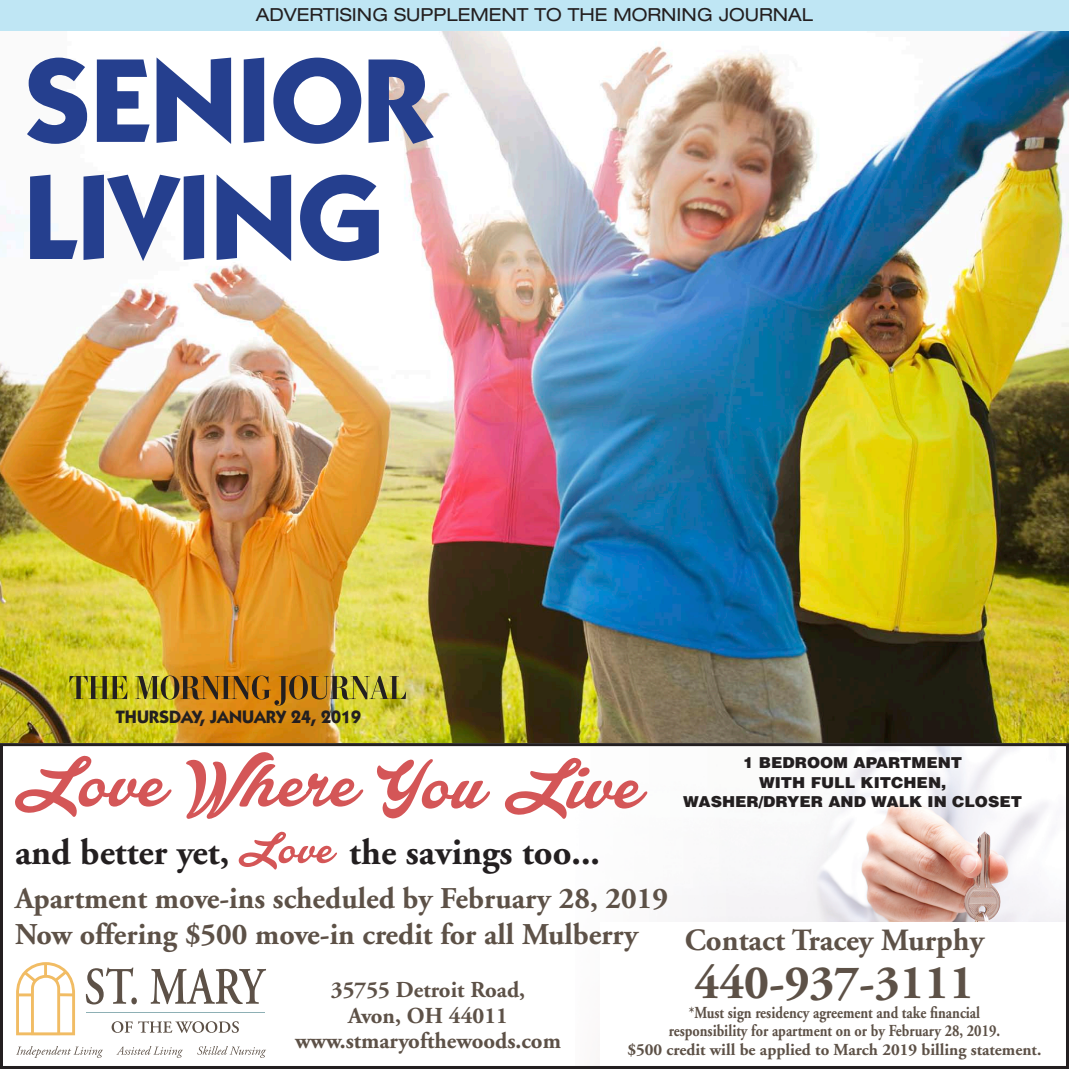
<style>
.page{position:relative;width:1069px;height:1069px;background:#fff}
.page>*{position:absolute;margin:0;border:0;box-sizing:border-box;transform-origin:0 0}
.t1{font:700 120px/117px "Itc Kabel";color:#253f8e}
.t2{font:700 48px "Adobe Garamond";color:#5d5147}
.t3{font:700 36.6px "Adobe Garamond";color:#231f20}
.t4{font:700 30.9px "Adobe Garamond";color:#5d5147}
.t5{font:700 30.15px/36.2px "Adobe Garamond";color:#5d5147}
.t6{font:700 22.8px/25.7px "Adobe Garamond";color:#5d5147;text-align:center}
.t7{font:expanded 18px "Helvetica Neue LT Std";color:#231f20}
.t8{font:700 18px "Itc Kabel";color:#231f20}
.t9{font:700 16.8px/18.1px "Adobe Garamond";color:#5d5147;text-align:center;scale:.85 1}
.t10{font:900 15.15px/19.6px "Helvetica";color:#231f20;text-align:center;scale:1.04 1}
</style>
<div class="page">
<img style="left:0;top:31px;width:1068px;height:711px">
<img style="left:647px;top:747px;width:417px;height:174px">
<svg style="left:238px;top:831px;width:99px;height:38px"></svg>
<svg style="left:15px;top:752px;width:348px;height:66px"></svg>
<svg style="left:377px;top:757px;width:270px;height:61px"></svg>
<svg style="left:16px;top:962px;width:59px;height:73px"></svg>
<hr style="left:86px;top:1012px;width:178px;height:1px;background:#8eb0b5">
<svg style="left:112px;top:1021px;width:20px;height:11px"></svg>
<svg style="left:138px;top:1021px;width:101px;height:11px"></svg>
<svg style="left:86px;top:967px;width:47px;height:37px"></svg>
<div style="left:131px;top:997px;width:6px;height:7px;background:#5d5147;border-radius:50%"></div>
<svg style="left:151px;top:968px;width:115px;height:35px"></svg>
<svg style="left:16px;top:1046px;width:87px;height:11px"></svg>
<svg style="left:116px;top:1046px;width:67px;height:11px"></svg>
<svg style="left:197px;top:1046px;width:69px;height:11px"></svg>
<div style="left:0;top:743px;width:1068px;height:325px;border:3px solid #231f20"></div>
<div style="left:0;top:0;width:1068px;height:31px;background:#bfe6f4"></div>
<svg style="left:69px;top:675px;width:58px;height:23px"></svg>
<img style="left:135px;top:675px;width:271px;height:30px">
<p class="t7" style="left:256px;top:4px;width:558px">ADVERTISING SUPPLEMENT TO THE MORNING JOURNAL</p>
<h1 class="t1" style="left:24px;top:41px;width:408px">SENIOR<br>LIVING</h1>
<p class="t8" style="left:116px;top:705px;width:247px">THURSDAY, JANUARY 24, 2019</p>
<h3 class="t3" style="left:15px;top:832px;width:216px">and better yet,</h3>
<h3 class="t3" style="left:349px;top:832px;width:252px">the savings too...</h3>
<p class="t10" style="left:683px;top:752px;width:327px">1 BEDROOM APARTMENT<br>WITH FULL KITCHEN,<br>WASHER/DRYER AND WALK IN CLOSET</p>
<h3 class="t5" style="left:15px;top:880px;width:654px">Apartment move-ins scheduled by February 28, 2019<br>Now offering $500 move-in credit for all Mulberry</h3>
<h3 class="t4" style="left:684px;top:923px;width:301px">Contact Tracey Murphy</h3>
<h2 class="t2" style="left:694px;top:956px;width:281px">440-937-3111</h2>
<p class="t9" style="left:627px;top:1003px;width:488px">*Must sign residency agreement and take financial<br>responsibility for apartment on or by February 28, 2019.<br>$500 credit will be applied to March 2019 billing statement.</p>
<h3 class="t6" style="left:295px;top:977px;width:267px">35755 Detroit Road,<br>Avon, OH 44011 www.stmaryofthewoods.com</h3>
</div>
